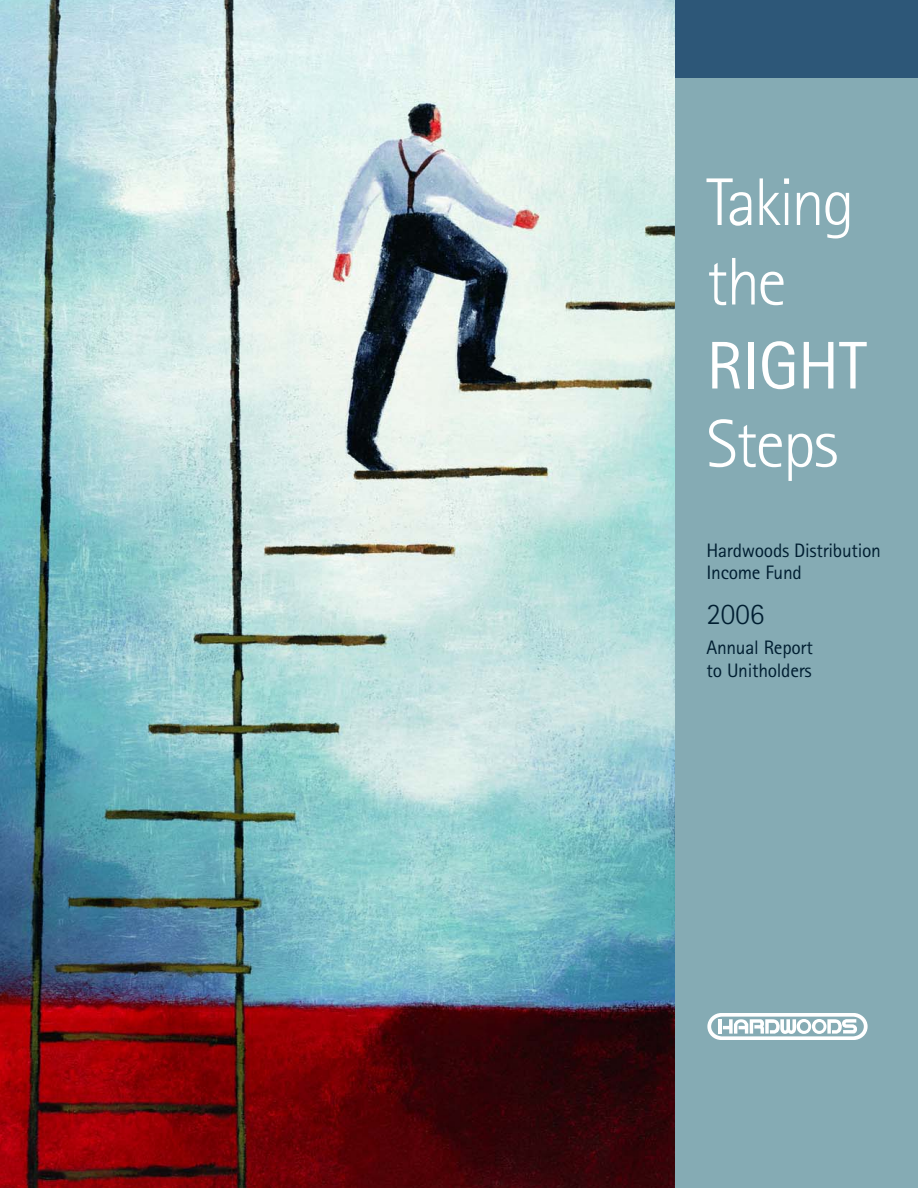
<style>
.page{position:relative;width:918px;height:1188px;background:#fff}
.page>*{position:absolute;margin:0;border:0;box-sizing:border-box;transform-origin:0 0}
.t1{font:300 67.5px/79.5px "Agfa Rotis Sans Serif";letter-spacing:-.035em;color:#fff}
.t2{font:67.5px "Agfa Rotis Sans Serif";letter-spacing:-.01em;color:#fff}
.t3{font:300 30px "Agfa Rotis Sans Serif";color:#001e31}
.t4{font:19.5px/22.5px "Agfa Rotis Sans Serif";letter-spacing:-.015em;color:#001e31}
</style>
<div class="page">
<div style="left:662px;top:0;width:256px;height:1188px;background:#85abb4"></div>
<svg style="left:707px;top:1013px;width:161px;height:27px"></svg>
<div style="left:662px;top:0;width:256px;height:78px;background:#2d5778"></div>
<img style="left:0;top:0;width:675px;height:1188px">
<h1 class="t1" style="left:706px;top:167px;width:150px">Taking the</h1>
<h1 class="t2" style="left:706px;top:340px;width:162px">RIGHT</h1>
<h1 class="t1" style="left:706px;top:409px;width:134px">Steps</h1>
<p class="t4" style="left:706px;top:540px;width:176px">Hardwoods Distribution<br>Income Fund</p>
<h2 class="t3" style="left:706px;top:603px;width:59px">2006</h2>
<p class="t4" style="left:706px;top:637px;width:108px">Annual Report to Unitholders</p>
</div>
